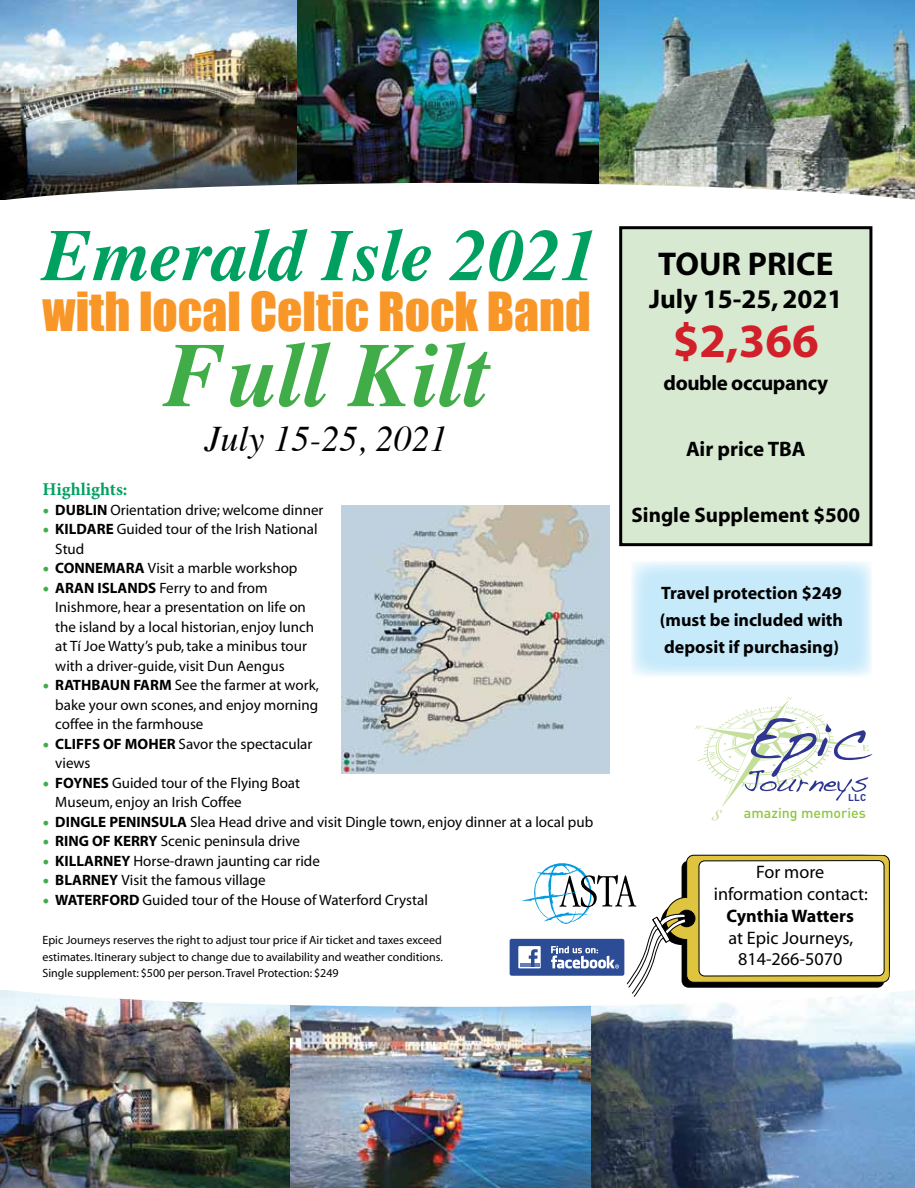
<style>
.page{position:relative;width:915px;height:1188px;background:#fff}
.page>*{position:absolute;margin:0;border:0;box-sizing:border-box;transform-origin:0 0}
.t1{font:italic 700 91.5px "Times";color:#41ad49}
.t2{font:italic 700 73.5px "Times";color:#00a160}
.t3{font:49.5px "Impact";color:#f89728}
.t4{font:700 48px "Myriad";color:#d1202a}
.t5{font:italic 36px "Times";color:#000}
.t6{font:700 33px "Myriad";color:#000}
.t7{font:700 27px "Myriad";color:#000}
.t8{font:700 21px "Myriad";color:#000}
.t9{font:700 21px "Myriad";letter-spacing:-.02em;color:#000}
.t10{font:18.15px/21.8px "Myriad";color:#000;text-align:center}
.t11{font:700 18.15px "Myriad";color:#000}
.t12{font:700 18px/27px "Myriad";color:#000;text-align:justify}
.t13{font:700 18px "Minion Pro";color:#00a160}
.t14{font:15px/19.5px "Myriad";color:#000}
.t15{font:500 14.1px "DIN";color:#8ec641}
.t16{font:12px/16.5px "Myriad";color:#000;text-align:justify}
.t17{font:700 9.9px "DIN";color:#2e3690}
.s1{font-family:"Minion Pro";font-size:18px;color:#41ad49}
.s2{font-weight:700}
</style>
<div class="page">
<img style="left:0;top:1007px;width:290px;height:181px">
<img style="left:290px;top:1007px;width:301px;height:181px">
<img style="left:591px;top:1007px;width:323px;height:181px">
<img style="left:0;top:0;width:298px;height:183px">
<img style="left:298px;top:0;width:301px;height:183px">
<img style="left:599px;top:0;width:315px;height:183px">
<svg style="left:0;top:183px;width:914px;height:66px"></svg>
<svg style="left:0;top:941px;width:914px;height:66px"></svg>
<svg style="left:631px;top:561px;width:240px;height:115px;background:#cdecfb"></svg>
<svg style="left:695px;top:697px;width:177px;height:123px"></svg>
<div style="left:509px;top:939px;width:115px;height:37px;background:#2d4c96;border-radius:2px"></div>
<div style="left:518px;top:946px;width:22px;height:22px;background:#fff"></div>
<hr style="left:519px;top:964px;width:20px;height:3px;background:#637eb7">
<svg style="left:521px;top:855px;width:368px;height:142px"></svg>
<div style="left:620px;top:228px;width:250px;height:317px;background:#d8e9d2"></div>
<div style="left:619px;top:226px;width:253px;height:320px;border:3px solid #000"></div>
<img style="left:341px;top:505px;width:268px;height:269px">
<h2 class="t2" style="left:43px;top:186px;width:557px">Emerald Isle 2021</h2>
<h3 class="t3" style="left:43px;top:273px;width:549px">with local Celtic Rock Band</h3>
<h1 class="t1" style="left:164px;top:290px;width:324px">Full Kilt</h1>
<h3 class="t5" style="left:204px;top:408px;width:244px">July 15-25, 2021</h3>
<p class="t13" style="left:43px;top:477px;width:86px">Highlights:</p>
<p class="t14" style="left:43px;top:501px;width:282px"><span class="s1">•</span> <span class="s2">DUBLIN</span> Orientation drive; welcome dinner</p>
<p class="t14" style="left:55px;top:520px;width:264px;text-indent:-13px"><span class="s1">•</span> <span class="s2">KILDARE</span> Guided tour of the Irish National<br>Stud</p>
<p class="t14" style="left:43px;top:559px;width:256px"><span class="s1">•</span> <span class="s2">CONNEMARA</span> Visit a marble workshop</p>
<p class="t14" style="left:55px;top:579px;width:260px;text-indent:-13px"><span class="s1">•</span> <span class="s2">ARAN ISLANDS</span> Ferry to and from Inishmore, hear a presentation on life on the island by a local historian, enjoy lunch at Tí Joe Watty’s pub, take a minibus tour with a driver-guide, visit Dun Aengus</p>
<p class="t14" style="left:55px;top:676px;width:265px;text-align:justify;text-indent:-13px"><span class="s1">•</span> <span class="s2">RATHBAUN FARM</span> See the farmer at work, bake your own scones, and enjoy morning coffee in the farmhouse</p>
<p class="t14" style="left:55px;top:735px;width:258px;text-indent:-13px"><span class="s1">•</span> <span class="s2">CLIFFS OF MOHER</span> Savor the spectacular views</p>
<p class="t14" style="left:55px;top:774px;width:246px;text-indent:-13px"><span class="s1">•</span> <span class="s2">FOYNES</span> Guided tour of the Flying Boat<br>Museum, enjoy an Irish Coffee</p>
<p class="t14" style="left:43px;top:813px;width:552px"><span class="s1">•</span> <span class="s2">DINGLE PENINSULA</span> Slea Head drive and visit Dingle town, enjoy dinner at a local pub</p>
<p class="t14" style="left:43px;top:832px;width:259px"><span class="s1">•</span> <span class="s2">RING OF KERRY</span> Scenic peninsula drive</p>
<p class="t14" style="left:43px;top:852px;width:279px"><span class="s1">•</span> <span class="s2">KILLARNEY</span> Horse-drawn jaunting car ride</p>
<p class="t14" style="left:43px;top:871px;width:225px"><span class="s1">•</span> <span class="s2">BLARNEY</span> Visit the famous village</p>
<p class="t14" style="left:43px;top:891px;width:387px"><span class="s1">•</span> <span class="s2">WATERFORD</span> Guided tour of the House of Waterford Crystal</p>
<p class="t16" style="left:43px;top:933px;width:402px">Epic Journeys reserves the right to adjust tour price if Air ticket and taxes exceed estimates. Itinerary subject to change due to availability and weather conditions.<br>Single supplement: $500 per person. Travel Protection: $249</p>
<h3 class="t6" style="left:658px;top:247px;width:176px">TOUR PRICE</h3>
<h3 class="t7" style="left:649px;top:285px;width:195px">July 15-25, 2021</h3>
<h3 class="t4" style="left:672px;top:316px;width:147px">$2,366</h3>
<h3 class="t9" style="left:663px;top:372px;width:166px">double occupancy</h3>
<h3 class="t8" style="left:685px;top:438px;width:121px">Air price TBA</h3>
<h3 class="t8" style="left:631px;top:504px;width:230px">Single Supplement $500</h3>
<p class="t12" style="left:659px;top:580px;width:185px">Travel protection $249 (must be included with deposit if purchasing)</p>
<p class="t17" style="left:847px;top:791px;width:19px">LLC</p>
<p class="t15" style="left:743px;top:803px;width:123px">amazing memories</p>
<p class="t10" style="left:713px;top:862px;width:155px">For more information contact:</p>
<p class="t11" style="left:726px;top:906px;width:129px">Cynthia Watters</p>
<p class="t10" style="left:728px;top:927px;width:126px">at Epic Journeys,<br>814-266-5070</p>
</div>
